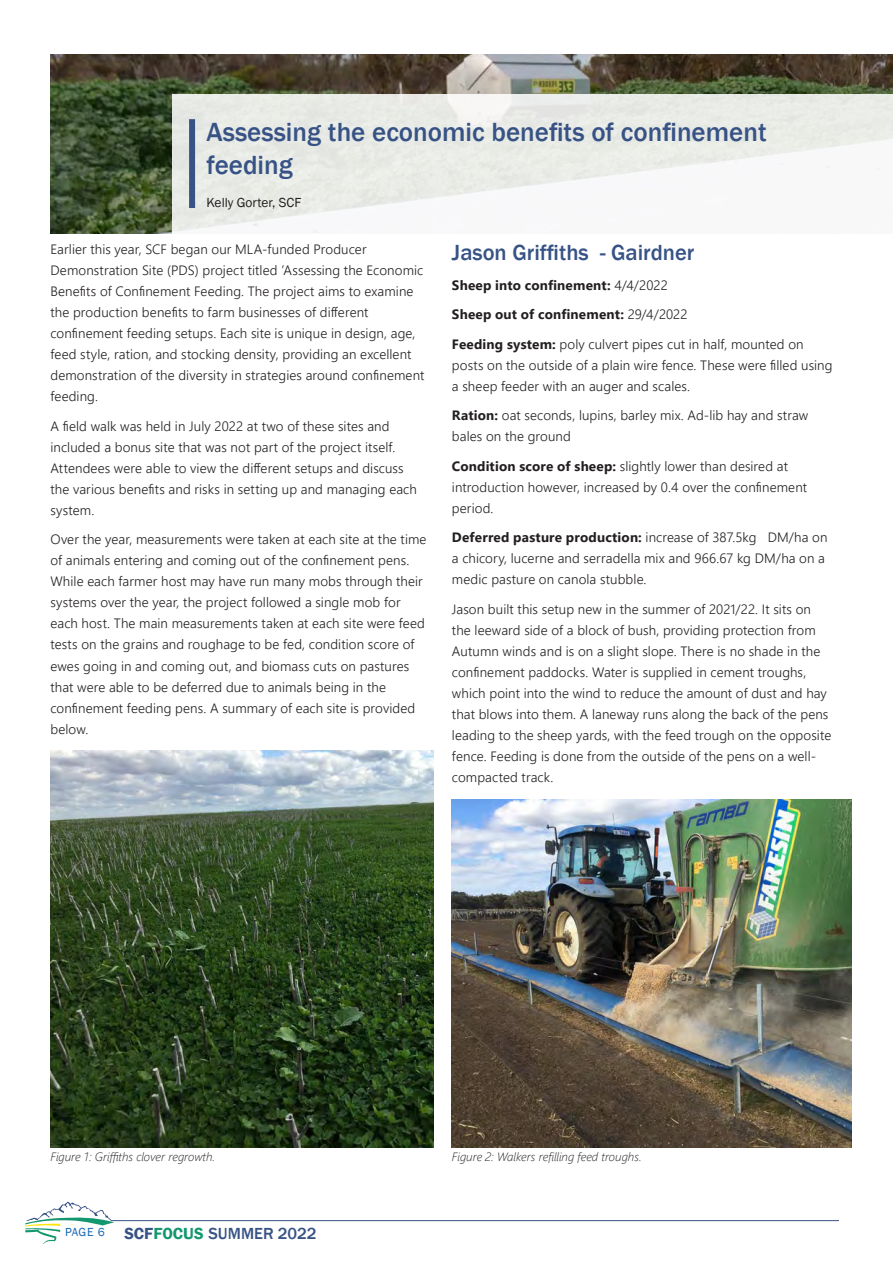
<style>
.page{position:relative;width:893px;height:1263px;background:#fff}
.page>*{position:absolute;margin:0;border:0;box-sizing:border-box;transform-origin:0 0}
.t1{font:500 27px/33px "Franklin Gothic";color:#375285}
.t2{font:500 22.5px "Franklin Gothic";color:#375285}
.t3{font:500 16.5px "Franklin Gothic";color:#375285}
.t4{font:300 13.5px/21px "Segoe UI";letter-spacing:.01em;color:#231f20}
.t5{font:700 13.5px "Segoe UI";letter-spacing:.015em;color:#231f20}
.t6{font:13.5px "Franklin Gothic";color:#231f20}
.t7{font:italic 300 12px "Segoe UI";color:#231f20}
.s1{font-weight:300}
.s2{font-weight:700}
.s3{font-weight:600}
.s4{font-weight:600;color:#13976e}
</style>
<div class="page">
<svg style="left:25px;top:1202px;width:89px;height:42px"></svg>
<hr style="left:111px;top:1220px;width:728px;height:1px;background:#375285">
<img style="left:50px;top:54px;width:843px;height:179px">
<svg style="left:173px;top:94px;width:720px;height:139px;fill:#ebede8"></svg>
<div style="left:189px;top:119px;width:6px;height:89px;background:#375285"></div>
<img style="left:452px;top:799px;width:399px;height:349px">
<img style="left:50px;top:750px;width:384px;height:398px">
<p class="t1" style="left:206px;top:116px;width:562px">Assessing the economic benefits of confinement feeding</p>
<p class="t6" style="left:206px;top:194px;width:96px">Kelly Gorter, SCF</p>
<p class="t4" style="left:50px;top:238px;width:375px">Earlier this year, SCF began our MLA-funded Producer Demonstration Site (PDS) project titled ’Assessing the Economic Benefits of Confinement Feeding. The project aims to examine the production benefits to farm businesses of different confinement feeding setups. Each site is unique in design, age, feed style, ration, and stocking density, providing an excellent demonstration of the diversity in strategies around confinement feeding.</p>
<p class="t4" style="left:50px;top:414px;width:368px">A field walk was held in July 2022 at two of these sites and included a bonus site that was not part of the project itself.<br>Attendees were able to view the different setups and discuss the various benefits and risks in setting up and managing each system.</p>
<p class="t4" style="left:50px;top:528px;width:378px">Over the year, measurements were taken at each site at the time of animals entering and coming out of the confinement pens.<br>While each farmer host may have run many mobs through their systems over the year, the project followed a single mob for each host. The main measurements taken at each site were feed tests on the grains and roughage to be fed, condition score of ewes going in and coming out, and biomass cuts on pastures that were able to be deferred due to animals being in the confinement feeding pens. A summary of each site is provided below.</p>
<p class="t2" style="left:452px;top:239px;width:244px">Jason Griffiths - Gairdner</p>
<p class="t5" style="left:452px;top:272px;width:217px">Sheep into confinement: <span class="s1">4/4/2022</span></p>
<p class="t5" style="left:452px;top:302px;width:237px">Sheep out of confinement: <span class="s1">29/4/2022</span></p>
<p class="t4" style="left:452px;top:332px;width:382px"><span class="s2">Feeding system:</span> poly culvert pipes cut in half, mounted on posts on the outside of a plain wire fence. These were filled using a sheep feeder with an auger and scales.</p>
<p class="t4" style="left:452px;top:404px;width:358px"><span class="s2">Ration:</span> oat seconds, lupins, barley mix. Ad-lib hay and straw bales on the ground</p>
<p class="t4" style="left:452px;top:454px;width:357px"><span class="s2">Condition score of sheep:</span> slightly lower than desired at introduction however, increased by 0.4 over the confinement period.</p>
<p class="t4" style="left:452px;top:526px;width:377px"><span class="s2">Deferred pasture production:</span> increase of 387.5kg DM/ha on a chicory, lucerne and serradella mix and 966.67 kg DM/ha on a medic pasture on canola stubble.</p>
<p class="t4" style="left:452px;top:597px;width:381px">Jason built this setup new in the summer of 2021/22. It sits on the leeward side of a block of bush, providing protection from Autumn winds and is on a slight slope. There is no shade in the confinement paddocks. Water is supplied in cement troughs, which point into the wind to reduce the amount of dust and hay that blows into them. A laneway runs along the back of the pens leading to the sheep yards, with the feed trough on the opposite fence. Feeding is done from the outside of the pens on a well&shy;compacted track.</p>
<p class="t7" style="left:50px;top:1145px;width:166px">Figure 1: Griffiths clover regrowth.</p>
<p class="t7" style="left:452px;top:1145px;width:191px">Figure 2: Walkers refilling feed troughs.</p>
<p class="t3" style="left:65px;top:1223px;width:253px"><sup>PAGE</sup> <sup>6</sup> <span class="s3">SCF</span><span class="s4">FOCUS</span> SUMMER 2022</p>
</div>
